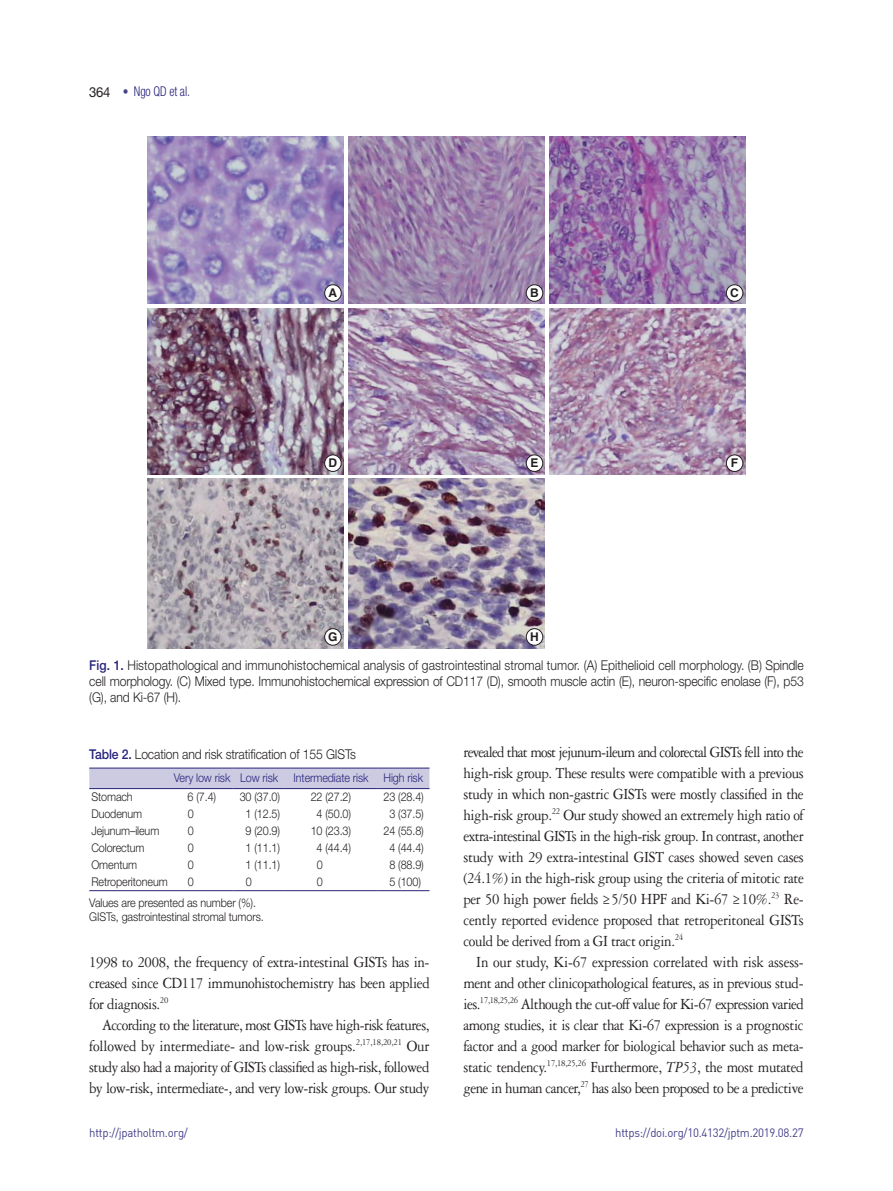
<style>
.page{position:relative;width:893px;height:1191px;background:#fff}
.page>*{position:absolute;margin:0;border:0;box-sizing:border-box;transform-origin:0 0}
.t1{font:16.5px/21px "Garamond 3 LT Std";letter-spacing:-.025em;color:#231f20;text-align:justify;scale:.9 1}
.t2{font:300 13.5px/16.2px "Helvetica Neue LT Std";letter-spacing:-.01em;color:#231f20;text-align:justify;scale:.9 1}
.t3{font:300 condensed 13.5px "Helvetica Neue LT Std";letter-spacing:-.01em;color:#26237b;scale:.9 1}
.t4{font:300 12px/14.4px "Helvetica Neue LT Std";letter-spacing:-.01em;color:#231f20;scale:.9 1}
.t5{font:12px "Dinreg";letter-spacing:-.025em;color:#45428b;scale:.95 1}
.t6{font:300 12px "Helvetica Neue LT Std";letter-spacing:-.01em;color:#26237b;scale:.9 1}
.t7{font:700 12px "Helvetica LT Std";color:#231f20}
.s1{font-weight:400;font-stretch:normal;font-size:13.8px;color:#231f20}
.s2{font-size:12.75px;color:#45428b}
.s3{font-weight:500;color:#26237b}
.s4{font-style:italic}
</style>
<div class="page">
<div style="left:89px;top:769px;width:340px;height:19px;background:#cdcbe2"></div>
<hr style="left:89px;top:890px;width:82px;height:1px;background:#26237b">
<hr style="left:171px;top:890px;width:62px;height:1px;background:#26237b">
<hr style="left:233px;top:890px;width:52px;height:1px;background:#26237b">
<hr style="left:285px;top:890px;width:92px;height:1px;background:#26237b">
<hr style="left:377px;top:890px;width:52px;height:1px;background:#26237b">
<hr style="left:89px;top:768px;width:82px;height:1px;background:#26237b">
<hr style="left:171px;top:768px;width:62px;height:1px;background:#26237b">
<hr style="left:233px;top:768px;width:52px;height:1px;background:#26237b">
<hr style="left:285px;top:768px;width:92px;height:1px;background:#26237b">
<hr style="left:377px;top:768px;width:52px;height:1px;background:#26237b">
<hr style="left:89px;top:788px;width:82px;height:1px;background:#26237b">
<hr style="left:171px;top:788px;width:62px;height:1px;background:#26237b">
<hr style="left:233px;top:788px;width:52px;height:1px;background:#26237b">
<hr style="left:285px;top:788px;width:92px;height:1px;background:#26237b">
<hr style="left:377px;top:788px;width:52px;height:1px;background:#26237b">
<img style="left:148px;top:136px;width:196px;height:168px">
<img style="left:348px;top:136px;width:197px;height:168px">
<img style="left:549px;top:136px;width:196px;height:168px">
<img style="left:148px;top:308px;width:196px;height:166px">
<img style="left:348px;top:308px;width:197px;height:166px">
<img style="left:549px;top:308px;width:196px;height:166px">
<img style="left:148px;top:478px;width:196px;height:170px">
<img style="left:348px;top:478px;width:197px;height:170px">
<div style="left:325px;top:285px;width:16px;height:16px;background:#fff;border-radius:50%"></div>
<div style="left:324px;top:284px;width:17px;height:17px;border:1px solid #231f20;border-radius:50%"></div>
<div style="left:325px;top:455px;width:16px;height:16px;background:#fff;border-radius:50%"></div>
<div style="left:324px;top:455px;width:17px;height:17px;border:1px solid #231f20;border-radius:50%"></div>
<div style="left:325px;top:628px;width:16px;height:17px;background:#fff;border-radius:50%"></div>
<div style="left:324px;top:628px;width:17px;height:17px;border:1px solid #231f20;border-radius:50%"></div>
<div style="left:526px;top:285px;width:17px;height:16px;background:#fff;border-radius:50%"></div>
<div style="left:526px;top:284px;width:17px;height:17px;border:1px solid #231f20;border-radius:50%"></div>
<div style="left:526px;top:455px;width:17px;height:16px;background:#fff;border-radius:50%"></div>
<div style="left:526px;top:455px;width:17px;height:17px;border:1px solid #231f20;border-radius:50%"></div>
<div style="left:526px;top:628px;width:17px;height:17px;background:#fff;border-radius:50%"></div>
<div style="left:526px;top:628px;width:17px;height:17px;border:1px solid #231f20;border-radius:50%"></div>
<div style="left:726px;top:285px;width:17px;height:16px;background:#fff;border-radius:50%"></div>
<div style="left:726px;top:284px;width:17px;height:17px;border:1px solid #231f20;border-radius:50%"></div>
<div style="left:726px;top:455px;width:17px;height:16px;background:#fff;border-radius:50%"></div>
<div style="left:726px;top:455px;width:17px;height:17px;border:1px solid #231f20;border-radius:50%"></div>
<p class="t3" style="left:89px;top:84px;width:113px"><span class="s1">364</span> <span class="s2">•</span> Ngo QD et al.</p>
<p class="t7" style="left:329px;top:285px;width:10px">A</p>
<p class="t7" style="left:329px;top:455px;width:10px">D</p>
<p class="t7" style="left:328px;top:629px;width:11px">G</p>
<p class="t7" style="left:530px;top:285px;width:10px">B</p>
<p class="t7" style="left:530px;top:455px;width:10px">E</p>
<p class="t7" style="left:530px;top:629px;width:10px">H</p>
<p class="t7" style="left:730px;top:285px;width:10px">C</p>
<p class="t7" style="left:731px;top:455px;width:9px">F</p>
<p class="t2" style="left:89px;top:656px;width:795px"><span class="s3">Fig. 1.</span> Histopathological and immunohistochemical analysis of gastrointestinal stromal tumor. (A) Epithelioid cell morphology. (B) Spindle cell morphology. (C) Mixed type. Immunohistochemical expression of CD117 (D), smooth muscle actin (E), neuron-specific enolase (F), p53 (G), and Ki-67 (H).</p>
<p class="t2" style="left:89px;top:745px;width:298px"><span class="s3">Table 2.</span> Location and risk stratification of 155 GISTs</p>
<p class="t6" style="left:174px;top:770px;width:117px">Very low risk Low risk</p>
<p class="t6" style="left:294px;top:770px;width:85px">Intermediate risk</p>
<p class="t6" style="left:384px;top:770px;width:45px">High risk</p>
<p class="t4" style="left:91px;top:789px;width:47px">Stomach</p>
<p class="t4" style="left:188px;top:789px;width:33px">6 (7.4)</p>
<p class="t4" style="left:240px;top:789px;width:46px">30 (37.0)</p>
<p class="t4" style="left:311px;top:789px;width:46px">22 (27.2)</p>
<p class="t4" style="left:383px;top:789px;width:46px">23 (28.4)</p>
<p class="t4" style="left:91px;top:806px;width:58px">Duodenum</p>
<p class="t4" style="left:188px;top:806px;width:8px">0</p>
<p class="t4" style="left:246px;top:806px;width:40px">1 (12.5)</p>
<p class="t4" style="left:317px;top:806px;width:40px">4 (50.0)</p>
<p class="t4" style="left:389px;top:806px;width:40px">3 (37.5)</p>
<p class="t4" style="left:91px;top:823px;width:77px">Jejunum–ileum</p>
<p class="t4" style="left:188px;top:823px;width:8px">0</p>
<p class="t4" style="left:246px;top:823px;width:40px">9 (20.9)</p>
<p class="t4" style="left:311px;top:823px;width:46px">10 (23.3)</p>
<p class="t4" style="left:383px;top:823px;width:46px">24 (55.8)</p>
<p class="t4" style="left:91px;top:840px;width:60px">Colorectum</p>
<p class="t4" style="left:188px;top:840px;width:8px">0</p>
<p class="t4" style="left:246px;top:840px;width:40px">1 (11.1)</p>
<p class="t4" style="left:317px;top:840px;width:40px">4 (44.4)</p>
<p class="t4" style="left:389px;top:840px;width:40px">4 (44.4)</p>
<p class="t4" style="left:91px;top:857px;width:52px">Omentum</p>
<p class="t4" style="left:188px;top:857px;width:8px">0</p>
<p class="t4" style="left:246px;top:857px;width:40px">1 (11.1)</p>
<p class="t4" style="left:317px;top:857px;width:8px">0</p>
<p class="t4" style="left:389px;top:857px;width:40px">8 (88.9)</p>
<p class="t4" style="left:91px;top:874px;width:86px">Retroperitoneum</p>
<p class="t4" style="left:188px;top:874px;width:8px">0</p>
<p class="t4" style="left:246px;top:874px;width:8px">0</p>
<p class="t4" style="left:317px;top:874px;width:8px">0</p>
<p class="t4" style="left:389px;top:874px;width:37px">5 (100)</p>
<p class="t4" style="left:89px;top:895px;width:195px">Values are presented as number (%).<br>GISTs, gastrointestinal stromal tumors.</p>
<p class="t1" style="left:89px;top:952px;width:380px">1998 to 2008, the frequency of extra-intestinal GISTs has in&shy;creased since CD117 immunohistochemistry has been applied for diagnosis.<sup>20</sup></p>
<p class="t1" style="left:89px;top:1015px;width:380px;text-indent:13px">According to the literature, most GISTs have high-risk features, followed by intermediate- and low-risk groups.<sup>2,17,18,20,21</sup> Our study also had a majority of GISTs classified as high-risk, followed by low-risk, intermediate-, and very low-risk groups. Our study</p>
<p class="t1" style="left:463px;top:741px;width:380px">revealed that most jejunum-ileum and colorectal GISTs fell into the high-risk group. These results were compatible with a previous study in which non-gastric GISTs were mostly classified in the high-risk group.<sup>22</sup> Our study showed an extremely high ratio of extra-intestinal GISTs in the high-risk group. In contrast, another study with 29 extra-intestinal GIST cases showed seven cases (24.1%) in the high-risk group using the criteria of mitotic rate per 50 high power fields ≥5/50 HPF and Ki-67 ≥10%.<sup>23</sup> Re&shy;cently reported evidence proposed that retroperitoneal GISTs could be derived from a GI tract origin.<sup>24</sup></p>
<p class="t1" style="left:463px;top:951px;width:380px;text-indent:13px">In our study, Ki-67 expression correlated with risk assess&shy;ment and other clinicopathological features, as in previous stud&shy;ies.<sup>17,18,25,26</sup> Although the cut-off value for Ki-67 expression varied among studies, it is clear that Ki-67 expression is a prognostic factor and a good marker for biological behavior such as meta&shy;static tendency.<sup>17,18,25,26</sup> Furthermore, <span class="s4">TP53</span>, the most mutated gene in human cancer,<sup>27</sup> has also been proposed to be a predictive</p>
<p class="t5" style="left:89px;top:1125px;width:105px">http://jpatholtm.org/</p>
<p class="t5" style="left:615px;top:1125px;width:200px">https://doi.org/10.4132/jptm.2019.08.27</p>
</div>
